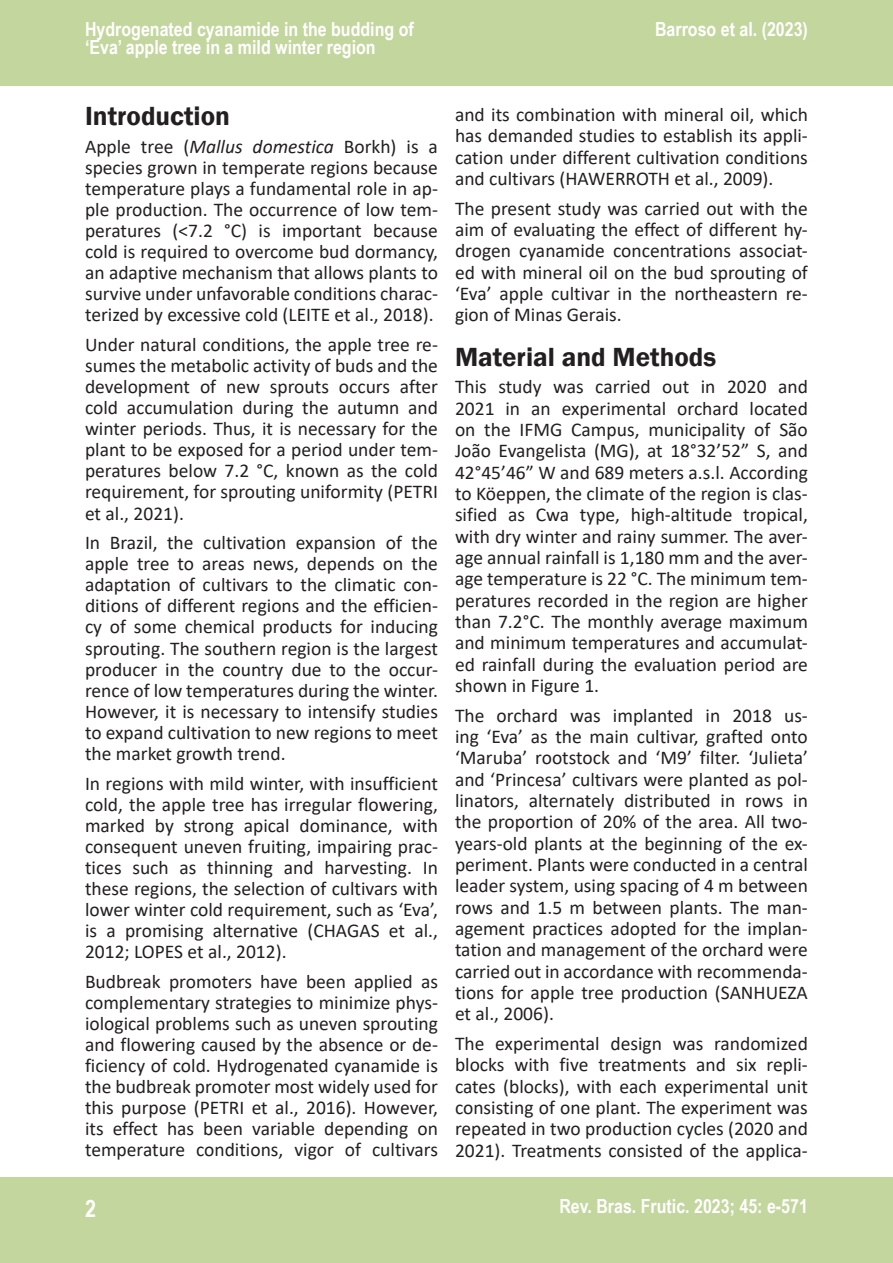
<style>
.page{position:relative;width:893px;height:1263px;background:#fff}
.page>*{position:absolute;margin:0;border:0;box-sizing:border-box;transform-origin:0 0}
.Título_1{font:600 27px "Franklin Gothic";color:#231f20}
.t1{font:700 24px "Arial Narrow";color:#fff}
.Corpo_de_texto{font:19.5px/21.1px "Calibri";color:#231f20;text-align:justify}
.t2{font:700 19.5px/18px "Arial Narrow";color:#fff}
.s1{font-style:italic}
</style>
<div class="page">
<div style="left:0;top:0;width:893px;height:85px;background:#c3d69e"></div>
<div style="left:0;top:1178px;width:893px;height:85px;background:#c3d69e"></div>
<p class="t2" style="left:85px;top:19px;width:330px">Hydrogenated cyanamide in the budding of ‘Eva’ apple tree in a mild winter region</p>
<p class="t2" style="left:655px;top:19px;width:154px">Barroso et al. (2023)</p>
<p class="Título_1" style="left:85px;top:100px;width:146px">Introduction</p>
<p class="Corpo_de_texto" style="left:85px;top:135px;width:354px">Apple tree (<span class="s1">Mallus domestica</span> Borkh) is a species grown in temperate regions because temperature plays a fundamental role in ap&shy;ple production. The occurrence of low tem&shy;peratures (&lt;7.2 °C) is important because cold is required to overcome bud dormancy, an adaptive mechanism that allows plants to survive under unfavorable conditions charac&shy;terized by excessive cold (LEITE et al., 2018).</p>
<p class="Corpo_de_texto" style="left:85px;top:333px;width:354px">Under natural conditions, the apple tree re&shy;sumes the metabolic activity of buds and the development of new sprouts occurs after cold accumulation during the autumn and winter periods. Thus, it is necessary for the plant to be exposed for a period under tem&shy;peratures below 7.2 °C, known as the cold requirement, for sprouting uniformity (PETRI et al., 2021).</p>
<p class="Corpo_de_texto" style="left:85px;top:532px;width:354px">In Brazil, the cultivation expansion of the apple tree to areas news, depends on the adaptation of cultivars to the climatic con&shy;ditions of different regions and the efficien&shy;cy of some chemical products for inducing sprouting. The southern region is the largest producer in the country due to the occur&shy;rence of low temperatures during the winter.<br>However, it is necessary to intensify studies to expand cultivation to new regions to meet the market growth trend.</p>
<p class="Corpo_de_texto" style="left:85px;top:772px;width:354px">In regions with mild winter, with insufficient cold, the apple tree has irregular flowering, marked by strong apical dominance, with consequent uneven fruiting, impairing prac&shy;tices such as thinning and harvesting. In these regions, the selection of cultivars with lower winter cold requirement, such as ‘Eva’, is a promising alternative (CHAGAS et al., 2012; LOPES et al., 2012).</p>
<p class="Corpo_de_texto" style="left:85px;top:970px;width:354px">Budbreak promoters have been applied as complementary strategies to minimize phys&shy;iological problems such as uneven sprouting and flowering caused by the absence or de&shy;ficiency of cold. Hydrogenated cyanamide is the budbreak promoter most widely used for this purpose (PETRI et al., 2016). However, its effect has been variable depending on temperature conditions, vigor of cultivars</p>
<p class="Corpo_de_texto" style="left:455px;top:103px;width:354px">and its combination with mineral oil, which has demanded studies to establish its appli&shy;cation under different cultivation conditions and cultivars (HAWERROTH et al., 2009).</p>
<p class="Corpo_de_texto" style="left:455px;top:197px;width:354px">The present study was carried out with the aim of evaluating the effect of different hy&shy;drogen cyanamide concentrations associat&shy;ed with mineral oil on the bud sprouting of ‘Eva’ apple cultivar in the northeastern re&shy;gion of Minas Gerais.</p>
<p class="Título_1" style="left:455px;top:340px;width:263px">Material and Methods</p>
<p class="Corpo_de_texto" style="left:455px;top:376px;width:354px">This study was carried out in 2020 and 2021 in an experimental orchard located on the IFMG Campus, municipality of São João Evangelista (MG), at 18°32’52” S, and 42°45’46” W and 689 meters a.s.l. According to Köeppen, the climate of the region is clas&shy;sified as Cwa type, high-altitude tropical, with dry winter and rainy summer. The aver&shy;age annual rainfall is 1,180 mm and the aver&shy;age temperature is 22 °C. The minimum tem&shy;peratures recorded in the region are higher than 7.2°C. The monthly average maximum and minimum temperatures and accumulat&shy;ed rainfall during the evaluation period are shown in Figure 1.</p>
<p class="Corpo_de_texto" style="left:455px;top:704px;width:354px">The orchard was implanted in 2018 us&shy;ing ‘Eva’ as the main cultivar, grafted onto ‘Maruba’ rootstock and ‘M9’ filter. ‘Julieta’ and ‘Princesa’ cultivars were planted as pol&shy;linators, alternately distributed in rows in the proportion of 20% of the area. All two&shy;years-old plants at the beginning of the ex&shy;periment. Plants were conducted in a central leader system, using spacing of 4 m between rows and 1.5 m between plants. The man&shy;agement practices adopted for the implan&shy;tation and management of the orchard were carried out in accordance with recommenda&shy;tions for apple tree production (SANHUEZA et al., 2006).</p>
<p class="Corpo_de_texto" style="left:455px;top:1032px;width:354px">The experimental design was randomized blocks with five treatments and six repli&shy;cates (blocks), with each experimental unit consisting of one plant. The experiment was repeated in two production cycles (2020 and 2021). Treatments consisted of the applica-</p>
<p class="t1" style="left:85px;top:1190px;width:12px">2</p>
<p class="t2" style="left:559px;top:1196px;width:250px">Rev. Bras. Frutic. 2023; 45: e-571</p>
</div>
